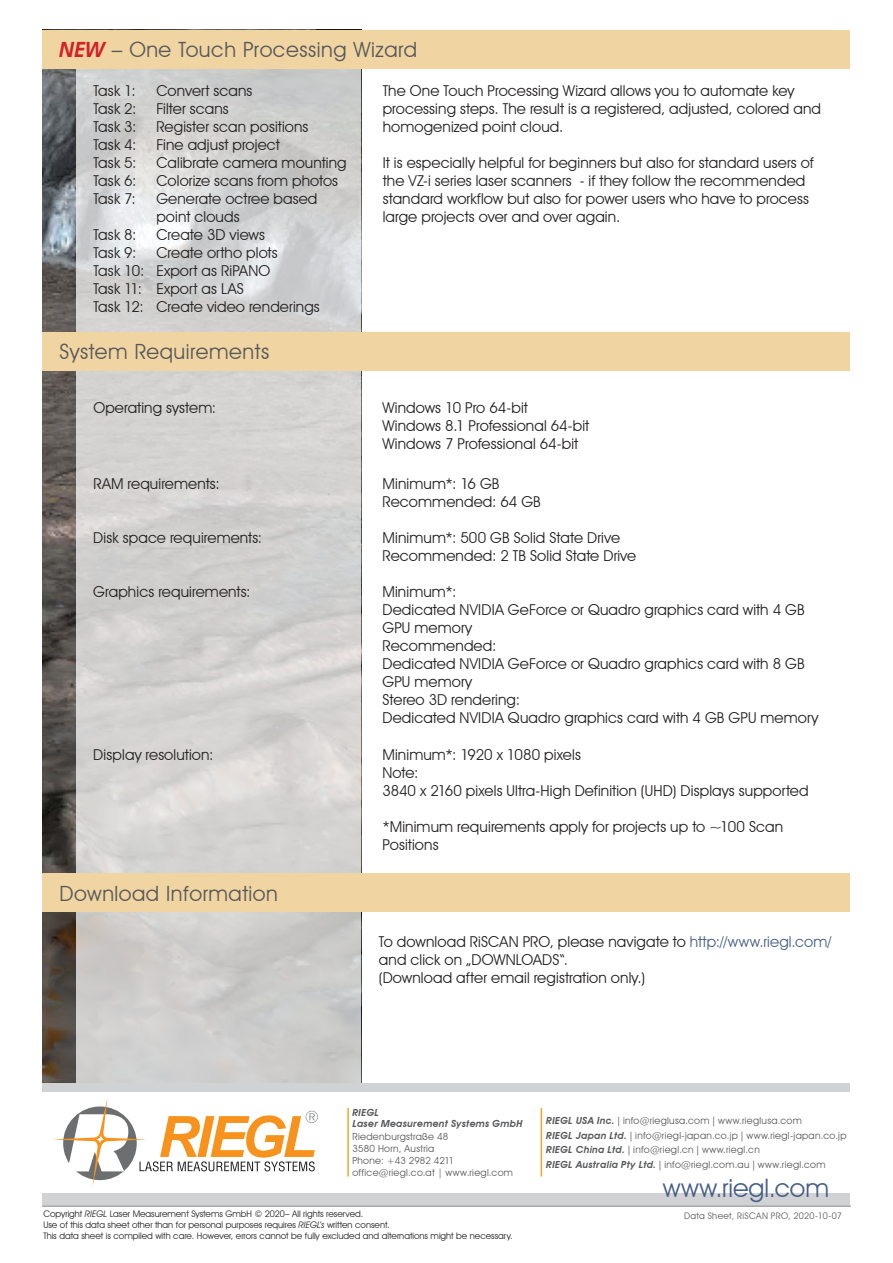
<style>
.page{position:relative;width:893px;height:1263px;background:#fff}
.page>*{position:absolute;margin:0;border:0;box-sizing:border-box;transform-origin:0 0}
.t1{font:25.5px "Avant Garde IT Cby BT";color:#475e88}
.t2{font:21px "Avant Garde IT Cby BT";letter-spacing:.025em;color:#57585a}
.t3{font:15px/18px "Avant Garde IT Cby BT";letter-spacing:.01em;color:#221f1f}
.t4{font:9.75px/11.7px "Avant Garde IT Cby BT";letter-spacing:.03em;color:#57585a}
.t5{font:italic 600 9.75px/10.5px "Avant Garde IT Cby BT";letter-spacing:.025em;color:#57585a}
.t6{font:9px/10.8px "Avant Garde IT Cby BT";color:#221f1f}
.t7{font:9px "Avant Garde IT Cby BT";letter-spacing:.035em;color:#57585a}
.s1{font-weight:600;font-style:italic;color:#d12229}
.s2{color:#475e88}
.s3{font-style:italic}
.s4{font-weight:600;font-style:italic}
.s5{font-family:"Minion Pro"}
</style>
<div class="page">
<img style="left:43px;top:68px;width:34px;height:1015px">
<svg style="left:77px;top:68px;width:284px;height:1015px;background:#d2d1d0"></svg>
<div style="left:43px;top:332px;width:807px;height:38px;background:#f0d4a2"></div>
<div style="left:43px;top:873px;width:807px;height:39px;background:#f0d4a2"></div>
<div style="left:43px;top:1194px;width:807px;height:13px;background:#d1d2d4"></div>
<hr style="left:43px;top:1205px;width:807px;height:2px;background:#a7a9ab">
<div style="left:43px;top:1083px;width:807px;height:9px;background:#d1d2d4"></div>
<div style="left:43px;top:30px;width:807px;height:38px;background:#f0d4a2"></div>
<svg style="left:53px;top:1098px;width:265px;height:89px"></svg>
<hr style="left:347px;top:1108px;width:2px;height:68px;background:#f2a52e">
<hr style="left:541px;top:1108px;width:1px;height:68px;background:#f2a52e">
<h2 class="t2" style="left:60px;top:41px;width:359px"><span class="s1">NEW</span> – One Touch Processing Wizard</h2>
<p class="t3" style="left:93px;top:83px;width:44px">Task 1:</p>
<p class="t3" style="left:156px;top:83px;width:98px">Convert scans</p>
<p class="t3" style="left:93px;top:101px;width:45px">Task 2:</p>
<p class="t3" style="left:156px;top:101px;width:74px">Filter scans</p>
<p class="t3" style="left:93px;top:119px;width:45px">Task 3:</p>
<p class="t3" style="left:156px;top:119px;width:154px">Register scan positions</p>
<p class="t3" style="left:93px;top:137px;width:45px">Task 4:</p>
<p class="t3" style="left:156px;top:137px;width:125px">Fine adjust project</p>
<p class="t3" style="left:93px;top:155px;width:45px">Task 5:</p>
<p class="t3" style="left:156px;top:155px;width:192px">Calibrate camera mounting</p>
<p class="t3" style="left:93px;top:173px;width:45px">Task 6:</p>
<p class="t3" style="left:156px;top:173px;width:183px">Colorize scans from photos</p>
<p class="t3" style="left:93px;top:191px;width:44px">Task 7:</p>
<p class="t3" style="left:156px;top:191px;width:163px">Generate octree based point clouds</p>
<p class="t3" style="left:93px;top:227px;width:45px">Task 8:</p>
<p class="t3" style="left:156px;top:227px;width:110px">Create 3D views</p>
<p class="t3" style="left:93px;top:245px;width:45px">Task 9:</p>
<p class="t3" style="left:93px;top:245px;width:228px;text-indent:63px">Create ortho plots<br>Task 10: Export as RiPANO<br>Task 11: Export as LAS<br>Task 12: Create video renderings</p>
<h2 class="t2" style="left:60px;top:343px;width:211px">System Requirements</h2>
<p class="t3" style="left:383px;top:83px;width:440px">The One Touch Processing Wizard allows you to automate key processing steps. The result is a registered, adjusted, colored and homogenized point cloud.</p>
<p class="t3" style="left:383px;top:155px;width:433px">It is especially helpful for beginners but also for standard users of the VZ-i series laser scanners - if they follow the recommended standard workflow but also for power users who have to process large projects over and over again.</p>
<p class="t3" style="left:93px;top:400px;width:124px">Operating system:</p>
<p class="t3" style="left:382px;top:400px;width:208px">Windows 10 Pro 64-bit<br>Windows 8.1 Professional 64-bit<br>Windows 7 Professional 64-bit</p>
<p class="t3" style="left:93px;top:476px;width:128px">RAM requirements:</p>
<p class="t3" style="left:382px;top:476px;width:160px">Minimum*: 16 GB<br>Recommended: 64 GB</p>
<p class="t3" style="left:93px;top:530px;width:170px">Disk space requirements:</p>
<p class="t3" style="left:382px;top:530px;width:255px">Minimum*: 500 GB Solid State Drive<br>Recommended: 2 TB Solid State Drive</p>
<p class="t3" style="left:93px;top:584px;width:159px">Graphics requirements:</p>
<p class="t3" style="left:382px;top:584px;width:437px">Minimum*:<br>Dedicated NVIDIA GeForce or Quadro graphics card with 4 GB<br>GPU memory<br>Recommended:<br>Dedicated NVIDIA GeForce or Quadro graphics card with 8 GB<br>GPU memory<br>Stereo 3D rendering:<br>Dedicated NVIDIA Quadro graphics card with 4 GB GPU memory</p>
<p class="t3" style="left:93px;top:746px;width:122px">Display resolution:</p>
<p class="t3" style="left:382px;top:746px;width:428px">Minimum*: 1920 x 1080 pixels<br>Note:<br>3840 x 2160 pixels Ultra-High Definition (UHD) Displays supported</p>
<p class="t3" style="left:382px;top:818px;width:402px">*Minimum requirements apply for projects up to ~100 Scan<br>Positions</p>
<h2 class="t2" style="left:60px;top:884px;width:220px">Download Information</h2>
<p class="t3" style="left:379px;top:934px;width:454px">To download RiSCAN PRO, please navigate to <span class="s2">http://www.riegl.com/ </span>and click on „DOWNLOADS“.<br>(Download after email registration only.)</p>
<p class="t5" style="left:352px;top:1108px;width:172px">RIEGL<br>Laser Measurement Systems GmbH</p>
<p class="t4" style="left:352px;top:1132px;width:162px">Riedenburgstraße 48<br>3580 Horn, Austria<br>Phone: +43 2982 4211 office@riegl.co.at | www.riegl.com</p>
<p class="t6" style="left:43px;top:1209px;width:471px">Copyright <span class="s3">RIEGL</span> Laser Measurement Systems GmbH © 2020– All rights reserved.<br>Use of this data sheet other than for personal purposes requires <span class="s3">RIEGL’s</span> written consent.<br>This data sheet is compiled with care. However, errors cannot be fully excluded and alternations might be necessary.</p>
<p class="t4" style="left:546px;top:1114px;width:302px;line-height:14.7px"><span class="s4">RIEGL USA Inc.</span> <span class="s5">|</span> info@rieglusa.com <span class="s5">|</span> www.rieglusa.com<br><span class="s4">RIEGL Japan Ltd.</span> <span class="s5">|</span> info@riegl-japan.co.jp <span class="s5">|</span> www.riegl-japan.co.jp <span class="s4">RIEGL China Ltd.</span> <span class="s5">|</span> info@riegl.cn <span class="s5">|</span> www.riegl.cn<br><span class="s4">RIEGL Australia Pty Ltd.</span> <span class="s5">|</span> info@riegl.com.au <span class="s5">|</span> www.riegl.com</p>
<h1 class="t1" style="left:663px;top:1177px;width:168px">www.riegl.com</h1>
<p class="t7" style="left:684px;top:1212px;width:159px">Data Sheet, RiSCAN PRO, 2020-10-07</p>
</div>
